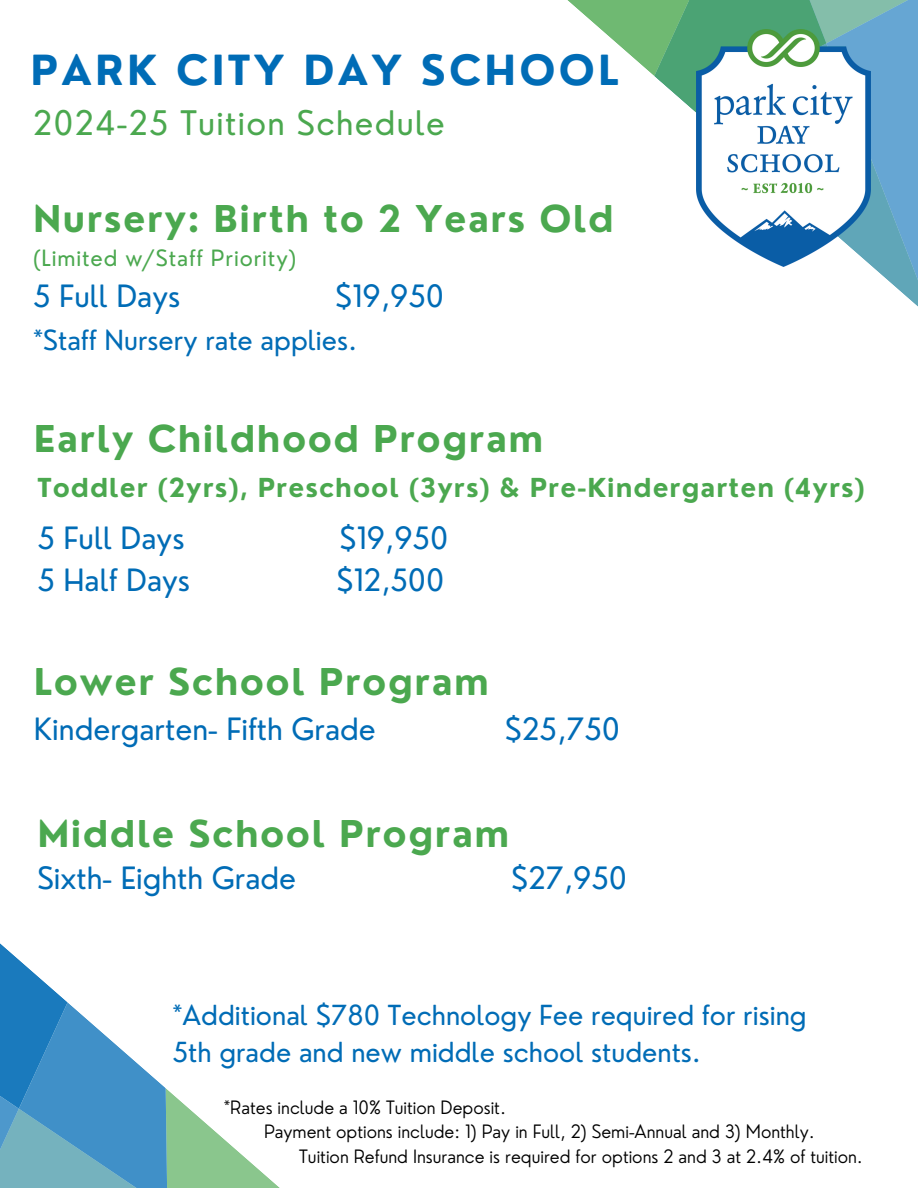
<style>
.page{position:relative;width:918px;height:1188px;background:#fff}
.page>*{position:absolute;margin:0;border:0;box-sizing:border-box;transform-origin:0 0}
.t1{font:700 40.5px "Nourd";letter-spacing:.08em;color:#006cb6}
.t2{font:700 36px "Nourd";letter-spacing:.04em;color:#4ba84f}
.t3{font:33px "Nourd";letter-spacing:.04em;color:#4ba84f}
.t4{font:30px "Nourd";color:#006cb6}
.t5{font:27px "Nourd";color:#006cb6}
.t6{font:700 25.5px "Nourd";letter-spacing:.04em;color:#4ba84f}
.t7{font:21.9px "Nourd";letter-spacing:.04em;color:#4ba84f}
.t8{font:300 18px "Nourd";color:#000}
</style>
<div class="page">
<svg style="left:871px;top:82px;width:47px;height:225px;fill:#66a6d3"></svg>
<svg style="left:661px;top:82px;width:226px;height:70px"></svg>
<svg style="left:567px;top:0;width:351px;height:82px"></svg>
<svg style="left:0;top:943px;width:280px;height:245px"></svg>
<img style="left:696px;top:29px;width:175px;height:238px">
<p class="t1" style="left:31px;top:45px;width:590px">PARK CITY DAY SCHOOL</p>
<p class="t3" style="left:33px;top:102px;width:413px">2024-25 Tuition Schedule</p>
<p class="t2" style="left:33px;top:196px;width:582px">Nursery: Birth to 2 Years Old</p>
<p class="t7" style="left:33px;top:244px;width:265px">(Limited w/Staff Priority)</p>
<p class="t4" style="left:33px;top:277px;width:149px">5 Full Days</p>
<p class="t4" style="left:335px;top:277px;width:110px">$19,950</p>
<p class="t5" style="left:33px;top:323px;width:326px">*Staff Nursery rate applies.</p>
<p class="t2" style="left:34px;top:416px;width:511px">Early Childhood Program</p>
<p class="t6" style="left:37px;top:472px;width:829px">Toddler (2yrs), Preschool (3yrs) &amp; Pre-Kindergarten (4yrs)</p>
<p class="t4" style="left:37px;top:519px;width:149px">5 Full Days</p>
<p class="t4" style="left:339px;top:519px;width:110px">$19,950</p>
<p class="t4" style="left:37px;top:561px;width:154px">5 Half Days</p>
<p class="t4" style="left:336px;top:561px;width:110px">$12,500</p>
<p class="t2" style="left:34px;top:659px;width:456px">Lower School Program</p>
<p class="t4" style="left:34px;top:710px;width:343px">Kindergarten- Fifth Grade</p>
<p class="t4" style="left:505px;top:710px;width:117px">$25,750</p>
<p class="t2" style="left:37px;top:811px;width:473px">Middle School Program</p>
<p class="t4" style="left:37px;top:859px;width:260px">Sixth- Eighth Grade</p>
<p class="t4" style="left:511px;top:859px;width:118px">$27,950</p>
<p class="t5" style="left:172px;top:998px;width:636px">*Additional $780 Technology Fee required for rising</p>
<p class="t5" style="left:172px;top:1035px;width:530px">5th grade and new middle school students.</p>
<p class="t8" style="left:224px;top:1096px;width:284px">*Rates include a 10% Tuition Deposit.</p>
<p class="t8" style="left:264px;top:1120px;width:552px">Payment options include: 1) Pay in Full, 2) Semi-Annual and 3) Monthly.</p>
<p class="t8" style="left:299px;top:1145px;width:565px">Tuition Refund Insurance is required for options 2 and 3 at 2.4% of tuition.</p>
</div>
